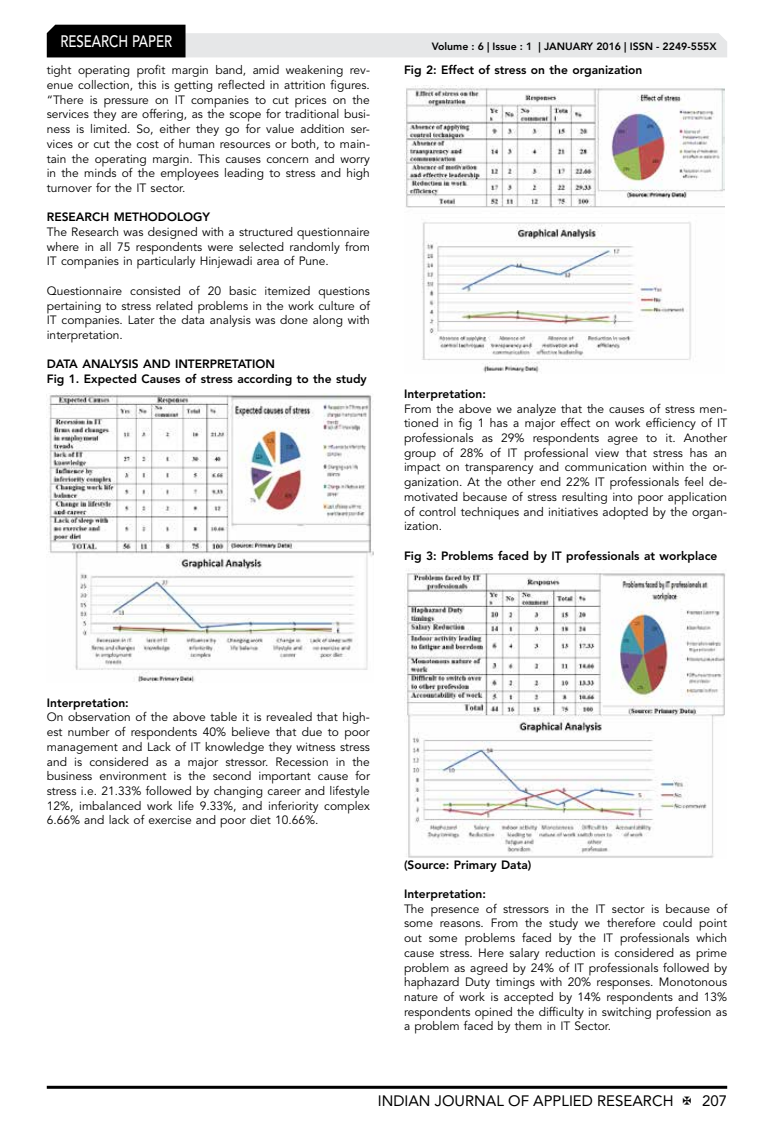
<style>
.page{position:relative;width:774px;height:1136px;background:#fff}
.page>*{position:absolute;margin:0;border:0;box-sizing:border-box;transform-origin:0 0}
.t1{font:500 16.5px "Avenir LT Std";color:#fff;scale:.8 1}
.t2{font:15px "Avenir LT Std";color:#000}
.t3{font:12px/14.7px "Avenir LT Std";color:#000;text-align:justify}
.t4{font:800 12px/14.7px "Avenir LT Std";color:#000}
.t5{font:800 10.5px "Avenir LT Std";color:#000}
</style>
<div class="page">
<hr style="left:47px;top:1085px;width:680px;height:3px;background:#000">
<svg style="left:47px;top:25px;width:680px;height:32px"></svg>
<img style="left:47px;top:393px;width:327px;height:289px">
<img style="left:404px;top:86px;width:321px;height:287px">
<img style="left:404px;top:568px;width:321px;height:290px">
<h1 class="t1" style="left:60px;top:32px;width:139px">RESEARCH PAPER</h1>
<p class="t3" style="left:47px;top:63px;width:325px">tight operating profit margin band, amid weakening rev&shy;enue collection, this is getting reflected in attrition figures. “There is pressure on IT companies to cut prices on the services they are offering, as the scope for traditional busi&shy;ness is limited. So, either they go for value addition ser&shy;vices or cut the cost of human resources or both, to main&shy;tain the operating margin. This causes concern and worry in the minds of the employees leading to stress and high turnover for the IT sector.</p>
<p class="t4" style="left:47px;top:210px;width:165px">RESEARCH METHODOLOGY</p>
<p class="t3" style="left:47px;top:225px;width:325px">The Research was designed with a structured questionnaire where in all 75 respondents were selected randomly from IT companies in particularly Hinjewadi area of Pune.</p>
<p class="t3" style="left:47px;top:284px;width:325px">Questionnaire consisted of 20 basic itemized questions pertaining to stress related problems in the work culture of IT companies. Later the data analysis was done along with interpretation.</p>
<p class="t4" style="left:47px;top:357px;width:321px">DATA ANALYSIS AND INTERPRETATION<br>Fig 1. Expected Causes of stress according to the study</p>
<p class="t5" style="left:432px;top:41px;width:286px">Volume : 6 | Issue : 1 | JANUARY 2016 | ISSN - 2249-555X</p>
<p class="t4" style="left:404px;top:63px;width:240px">Fig 2: Effect of stress on the organization</p>
<p class="t4" style="left:404px;top:386px;width:84px">Interpretation:</p>
<p class="t3" style="left:404px;top:401px;width:325px">From the above we analyze that the causes of stress men&shy;tioned in fig 1 has a major effect on work efficiency of IT professionals as 29% respondents agree to it. Another group of 28% of IT professional view that stress has an impact on transparency and communication within the or&shy;ganization. At the other end 22% IT professionals feel de&shy;motivated because of stress resulting into poor application of control techniques and initiatives adopted by the organ&shy;ization.</p>
<p class="t4" style="left:404px;top:548px;width:315px">Fig 3: Problems faced by IT professionals at workplace</p>
<p class="t4" style="left:47px;top:695px;width:84px">Interpretation:</p>
<p class="t3" style="left:47px;top:710px;width:325px">On observation of the above table it is revealed that high&shy;est number of respondents 40% believe that due to poor management and Lack of IT knowledge they witness stress and is considered as a major stressor. Recession in the business environment is the second important cause for stress i.e. 21.33% followed by changing career and lifestyle 12%, imbalanced work life 9.33%, and inferiority complex 6.66% and lack of exercise and poor diet 10.66%.</p>
<p class="t4" style="left:404px;top:857px;width:129px">(Source: Primary Data)</p>
<p class="t4" style="left:404px;top:886px;width:84px">Interpretation:</p>
<p class="t3" style="left:404px;top:901px;width:325px">The presence of stressors in the IT sector is because of some reasons. From the study we therefore could point out some problems faced by the IT professionals which cause stress. Here salary reduction is considered as prime problem as agreed by 24% of IT professionals followed by haphazard Duty timings with 20% responses. Monotonous nature of work is accepted by 14% respondents and 13% respondents opined the difficulty in switching profession as a problem faced by them in IT Sector.</p>
<p class="t2" style="left:378px;top:1091px;width:297px">INDIAN JOURNAL OF APPLIED RESEARCH</p>
<p class="t2" style="left:702px;top:1091px;width:27px">207</p>
</div>
